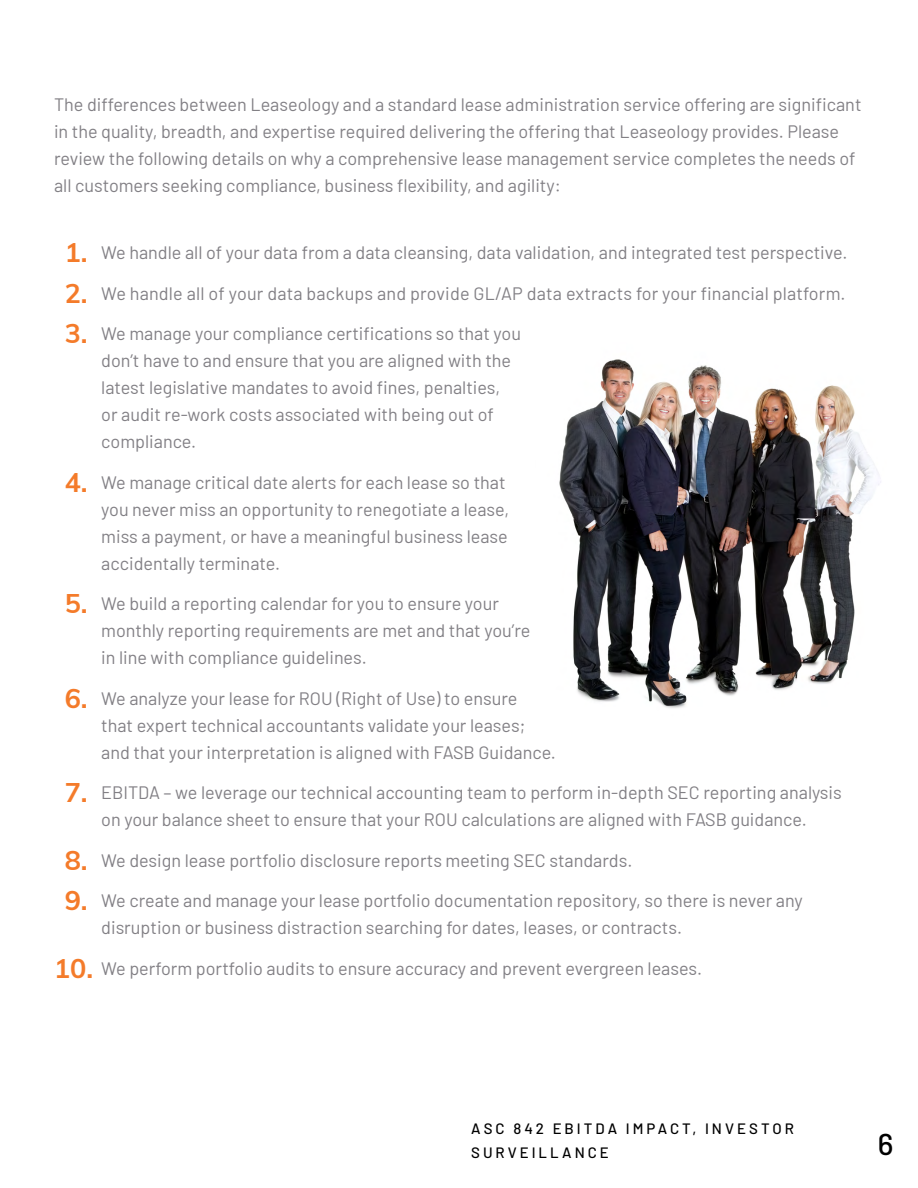
<style>
.page{position:relative;width:918px;height:1188px;background:#fff}
.page>*{position:absolute;margin:0;border:0;box-sizing:border-box;transform-origin:0 0}
.t1{font:500 30px "Barlow";color:#000}
.t2{font:18px/27px "Barlow";color:#828085}
.t3{font:500 15px/24px "Barlow";letter-spacing:.2em;color:#000}
.s1{font-family:"Muli";font-weight:700;font-size:27px;color:#f47b2a}
</style>
<div class="page">
<img style="left:559px;top:359px;width:322px;height:349px">
<p class="t2" style="left:54px;top:90px;width:809px">The differences between Leaseology and a standard lease administration service offering are significant in the quality, breadth, and expertise required delivering the offering that Leaseology provides. Please review the following details on why a comprehensive lease management service completes the needs of all customers seeking compliance, business flexibility, and agility:</p>
<p class="t2" style="left:65px;top:238px;width:784px"><span class="s1">1.</span> We handle all of your data from a data cleansing, data validation, and integrated test perspective.</p>
<p class="t2" style="left:65px;top:279px;width:782px"><span class="s1">2.</span> We handle all of your data backups and provide GL/AP data extracts for your financial platform.</p>
<p class="t2" style="left:101px;top:319px;width:421px;text-indent:-36px"><span class="s1">3.</span> We manage your compliance certifications so that you don’t have to and ensure that you are aligned with the latest legislative mandates to avoid fines, penalties, or audit re-work costs associated with being out of compliance.</p>
<p class="t2" style="left:101px;top:468px;width:409px;text-indent:-36px"><span class="s1">4.</span> We manage critical date alerts for each lease so that you never miss an opportunity to renegotiate a lease, miss a payment, or have a meaningful business lease accidentally terminate.</p>
<p class="t2" style="left:101px;top:589px;width:431px;text-indent:-36px"><span class="s1">5.</span> We build a reporting calendar for you to ensure your monthly reporting requirements are met and that you’re in line with compliance guidelines.</p>
<p class="t2" style="left:101px;top:684px;width:456px;text-indent:-36px"><span class="s1">6.</span> We analyze your lease for ROU (Right of Use) to ensure<br>that expert technical accountants validate your leases; and that your interpretation is aligned with FASB Guidance.</p>
<p class="t2" style="left:65px;top:778px;width:779px;text-align:center"><span class="s1">7.</span> EBITDA – we leverage our technical accounting team to perform in-depth SEC reporting analysis on your balance sheet to ensure that your ROU calculations are aligned with FASB guidance.</p>
<p class="t2" style="left:65px;top:846px;width:569px"><span class="s1">8.</span> We design lease portfolio disclosure reports meeting SEC standards.</p>
<p class="t2" style="left:101px;top:886px;width:703px;text-indent:-36px"><span class="s1">9.</span> We create and manage your lease portfolio documentation repository, so there is never any disruption or business distraction searching for dates, leases, or contracts.</p>
<p class="t2" style="left:54px;top:954px;width:650px"><span class="s1">10.</span> We perform portfolio audits to ensure accuracy and prevent evergreen leases.</p>
<p class="t3" style="left:471px;top:1115px;width:324px">ASC 842 EBITDA IMPACT, INVESTOR<br>SURVEILLANCE</p>
<h1 class="t1" style="left:878px;top:1122px;width:17px">6</h1>
</div>
